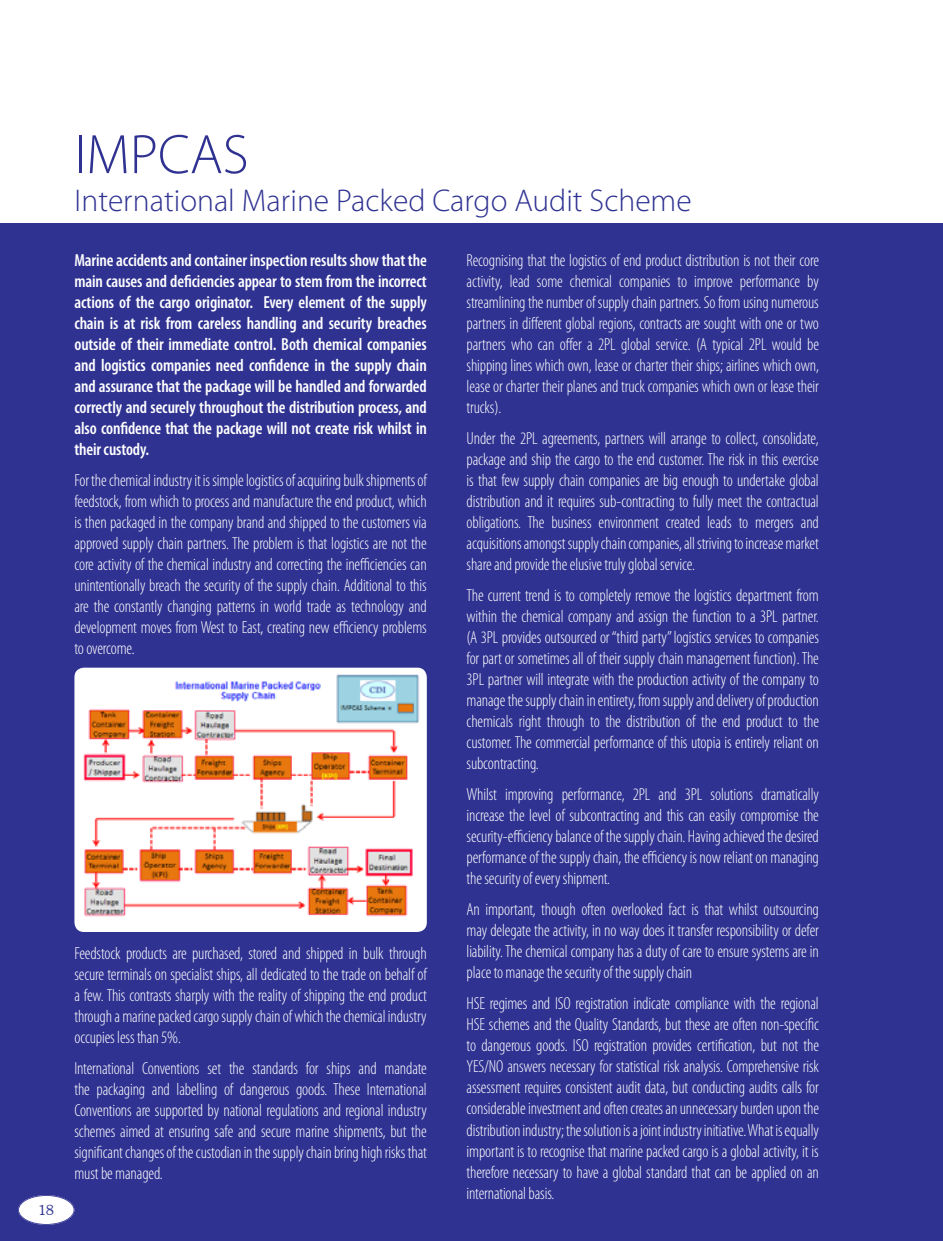
<style>
.page{position:relative;width:943px;height:1241px;background:#fff}
.page>*{position:absolute;margin:0;border:0;box-sizing:border-box;transform-origin:0 0}
.t1{font:300 56px "Myriad Pro";color:#2f3291}
.t2{font:300 31.5px "Myriad Pro";color:#2f3291}
.t3{font:300 condensed 17.5px/21px "Myriad Pro";letter-spacing:-.01em;color:#fff;text-align:justify}
.t4{font:600 condensed 17.5px/21px "Myriad Pro";letter-spacing:-.01em;color:#fff;text-align:justify}
.t5{font:300 14px "Souvenir IT Cby BT";color:#2f3291}
</style>
<div class="page">
<div style="left:0;top:223px;width:943px;height:1017px;background:#2f3291"></div>
<img style="left:74px;top:667px;width:353px;height:264px">
<svg style="left:18px;top:1195px;width:56px;height:29px"></svg>
<p class="t5" style="left:39px;top:1201px;width:17px">18</p>
<h1 class="t1" style="left:74px;top:121px;width:176px">IMPCAS</h1>
<h2 class="t2" style="left:74px;top:181px;width:618px">International Marine Packed Cargo Audit Scheme</h2>
<p class="t4" style="left:74px;top:250px;width:354px">Marine accidents and container inspection results show that the main causes and deficiencies appear to stem from the incorrect actions of the cargo originator. Every element of the supply chain is at risk from careless handling and security breaches outside of their immediate control. Both chemical companies and logistics companies need confidence in the supply chain and assurance that the package will be handled and forwarded correctly and securely throughout the distribution process, and also confidence that the package will not create risk whilst in their custody.</p>
<p class="t3" style="left:74px;top:470px;width:354px">For the chemical industry it is simple logistics of acquiring bulk shipments of feedstock, from which to process and manufacture the end product, which is then packaged in the company brand and shipped to the customers via approved supply chain partners. The problem is that logistics are not the core activity of the chemical industry and correcting the inefficiencies can unintentionally breach the security of the supply chain. Additional to this are the constantly changing patterns in world trade as technology and development moves from West to East, creating new efficiency problems to overcome.</p>
<p class="t3" style="left:466px;top:250px;width:354px">Recognising that the logistics of end product distribution is not their core activity, lead some chemical companies to improve performance by streamlining the number of supply chain partners. So from using numerous partners in different global regions, contracts are sought with one or two partners who can offer a 2PL global service. (A typical 2PL would be shipping lines which own, lease or charter their ships; airlines which own, lease or charter their planes and truck companies which own or lease their trucks).</p>
<p class="t3" style="left:466px;top:428px;width:354px">Under the 2PL agreements, partners will arrange to collect, consolidate, package and ship the cargo to the end customer. The risk in this exercise is that few supply chain companies are big enough to undertake global distribution and it requires sub-contracting to fully meet the contractual obligations. The business environment created leads to mergers and acquisitions amongst supply chain companies, all striving to increase market share and provide the elusive truly global service.</p>
<p class="t3" style="left:466px;top:585px;width:354px">The current trend is to completely remove the logistics department from within the chemical company and assign the function to a 3PL partner. (A 3PL provides outsourced or “third party” logistics services to companies for part or sometimes all of their supply chain management function). The 3PL partner will integrate with the production activity of the company to manage the supply chain in entirety, from supply and delivery of production chemicals right through to the distribution of the end product to the customer. The commercial performance of this utopia is entirely reliant on subcontracting.</p>
<p class="t3" style="left:466px;top:784px;width:354px">Whilst improving performance, 2PL and 3PL solutions dramatically increase the level of subcontracting and this can easily compromise the security-efficiency balance of the supply chain. Having achieved the desired performance of the supply chain, the efficiency is now reliant on managing the security of every shipment.</p>
<p class="t3" style="left:466px;top:898px;width:354px">An important, though often overlooked fact is that whilst outsourcing may delegate the activity, in no way does it transfer responsibility or defer liability. The chemical company has a duty of care to ensure systems are in place to manage the security of the supply chain</p>
<p class="t3" style="left:466px;top:992px;width:354px">HSE regimes and ISO registration indicate compliance with the regional HSE schemes and the Quality Standards, but these are often non-specific to dangerous goods. ISO registration provides certification, but not the YES/NO answers necessary for statistical risk analysis. Comprehensive risk assessment requires consistent audit data, but conducting audits calls for considerable investment and often creates an unnecessary burden upon the distribution industry; the solution is a joint industry initiative. What is equally important is to recognise that marine packed cargo is a global activity, it is therefore necessary to have a global standard that can be applied on an international basis.</p>
<p class="t3" style="left:74px;top:942px;width:354px">Feedstock products are purchased, stored and shipped in bulk through secure terminals on specialist ships, all dedicated to the trade on behalf of a few. This contrasts sharply with the reality of shipping the end product through a marine packed cargo supply chain of which the chemical industry occupies less than 5%.</p>
<p class="t3" style="left:74px;top:1057px;width:354px">International Conventions set the standards for ships and mandate the packaging and labelling of dangerous goods. These International Conventions are supported by national regulations and regional industry schemes aimed at ensuring safe and secure marine shipments, but the significant changes of the custodian in the supply chain bring high risks that must be managed.</p>
</div>
